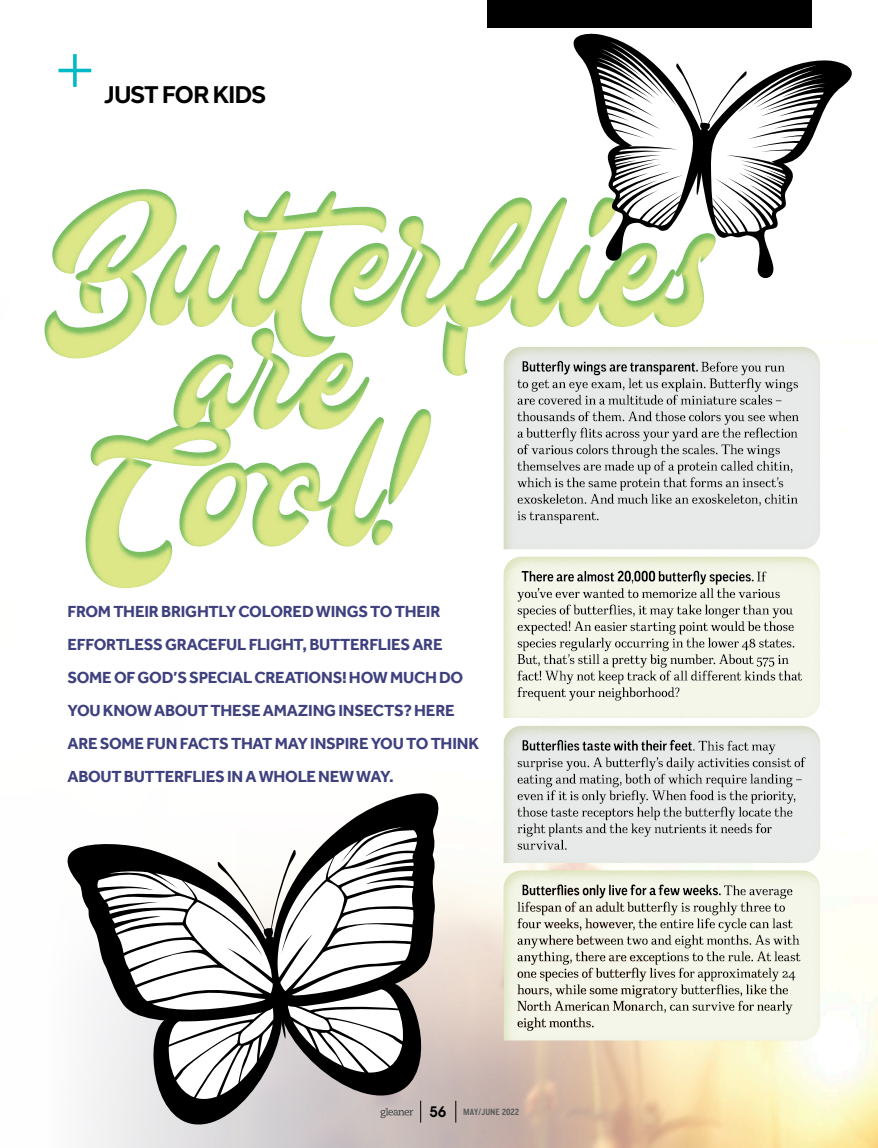
<style>
.page{position:relative;width:878px;height:1148px;background:#fff}
.page>*{position:absolute;margin:0;border:0;box-sizing:border-box;transform-origin:0 0}
.NEWS_-_Header_-_LEFT{font:700 24px "Halcom";letter-spacing:-.065em;color:#000}
.lead-Children-33047{font:700 16.5px/33px "Effra";letter-spacing:-.015em;color:#3e417e}
.t1{font:700 9px "CA Normal";color:#57595b}
.s1{font-family:"Lubalin Graph IT Cby BT";font-weight:600;font-size:15px;color:#000}
</style>
<div class="page">
<img style="left:86px;top:743px;width:792px;height:405px">
<svg style="left:73px;top:54px;width:4px;height:33px"></svg>
<hr style="left:59px;top:69px;width:32px;height:3px;background:#00bbc6">
<div style="left:488px;top:0;width:324px;height:27px;background:#000"></div>
<div style="left:502px;top:346px;width:318px;height:204px;background:#b3c466;opacity:.35"></div>
<div style="left:502px;top:725px;width:318px;height:139px;background:#b3c466;opacity:.35"></div>
<div style="left:502px;top:869px;width:318px;height:173px;background:#b3c466;opacity:.35"></div>
<div style="left:85px;top:407px;width:346px;height:182px;background:#64c19c;opacity:.75"></div>
<div style="left:173px;top:326px;width:197px;height:104px;background:#64c19c;opacity:.75"></div>
<div style="left:44px;top:189px;width:672px;height:187px;background:#64c19c;opacity:.75"></div>
<div style="left:502px;top:556px;width:318px;height:163px;background:#b3c466;opacity:.35"></div>
<svg style="left:561px;top:33px;width:291px;height:248px"></svg>
<svg style="left:67px;top:842px;width:30px;height:194px"></svg>
<svg style="left:455px;top:1100px;width:1px;height:22px"></svg>
<svg style="left:97px;top:791px;width:345px;height:340px"></svg>
<p class="NEWS_-_Header_-_LEFT" style="left:104px;top:75px;width:164px">JUST FOR KIDS</p>
<p class="lead-Children-33047" style="left:68px;top:595px;width:413px">FROM THEIR BRIGHTLY COLORED WINGS TO THEIR EFFORTLESS GRACEFUL FLIGHT, BUTTERFLIES ARE SOME OF GOD’S SPECIAL CREATIONS! HOW MUCH DO YOU KNOW ABOUT THESE AMAZING INSECTS? HERE ARE SOME FUN FACTS THAT MAY INSPIRE YOU TO THINK ABOUT BUTTERFLIES IN A WHOLE NEW WAY.</p>
<p class="t1" style="left:429px;top:1105px;width:91px"><span class="s1">56</span> MAY/JUNE 2022</p>
</div>
